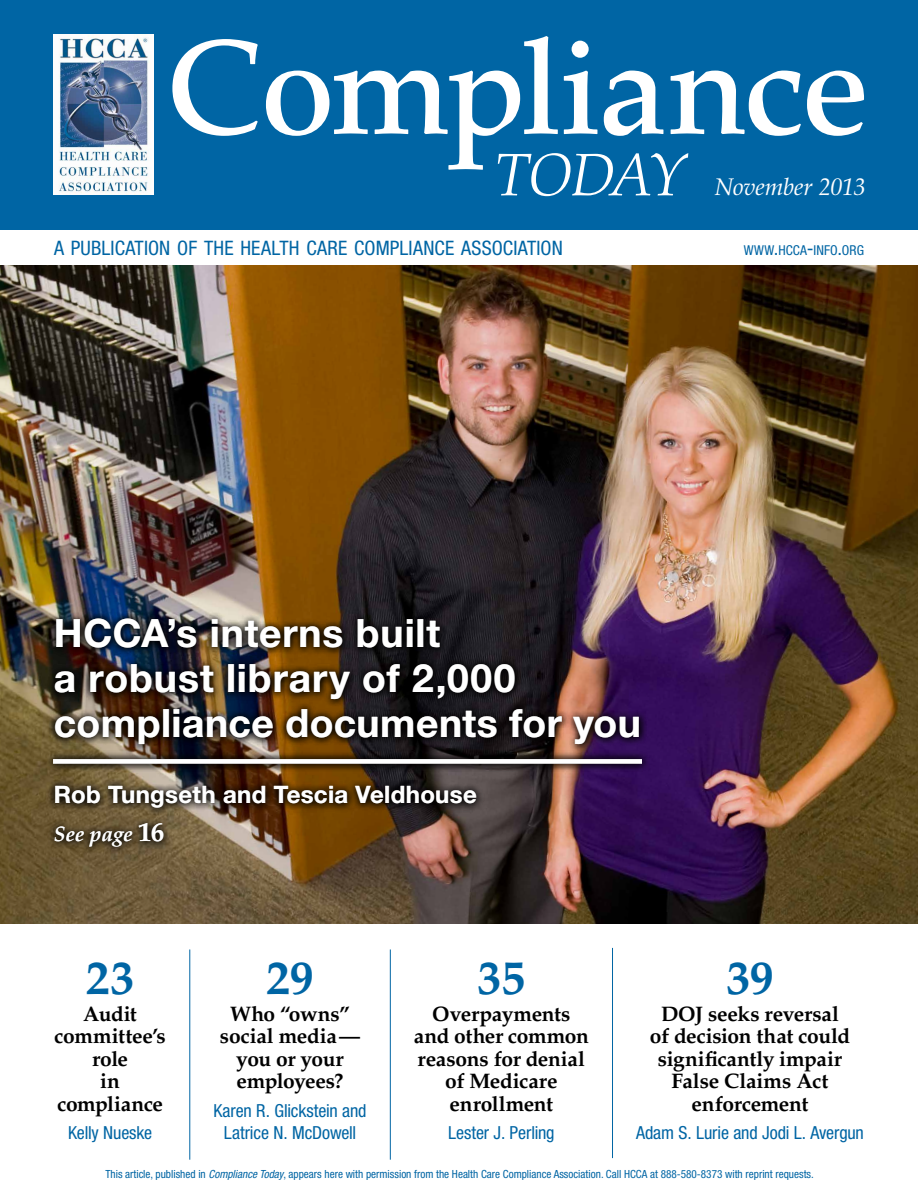
<style>
.page{position:relative;width:918px;height:1188px;background:#fff}
.page>*{position:absolute;margin:0;border:0;box-sizing:border-box;transform-origin:0 0}
.t1{font:500 133.5px "Palatino LT Std";letter-spacing:-.035em;color:#fff}
.t2{font:italic 300 59.85px "Palatino LT Std";letter-spacing:-.03em;color:#fff}
.t3{font:700 48px "Palatino LT Std";letter-spacing:-.005em;color:#0065a4}
.t4{font:700 39px/45px "Helvetica Neue LT Std";letter-spacing:.02em;color:#fff}
.t5{font:700 24px "Helvetica Neue LT Std";letter-spacing:.015em;color:#fff}
.t6{font:italic 24px "Palatino LT Std";letter-spacing:-.01em;color:#fff}
.t7{font:700 21px/22.5px "Palatino LT Std";letter-spacing:-.015em;color:#000;text-align:center}
.t8{font:italic 700 21px "Palatino LT Std";color:#fff}
.t9{font:condensed 19.95px "Helvetica Neue LT Std";letter-spacing:.01em;color:#0065a4}
.t10{font:condensed 18px/22.5px "Helvetica Neue LT Std";letter-spacing:-.005em;color:#0065a4;text-align:center}
.t11{font:condensed 13.65px "Helvetica Neue LT Std";letter-spacing:.005em;color:#0065a4}
.t12{font:condensed 11.25px "Helvetica Neue LT Std";color:#0065a4}
.s1{font-size:19.5px}
.s2{font-style:normal;font-size:27px}
.s3{font-style:italic}
</style>
<div class="page">
<div style="left:0;top:0;width:918px;height:230px;background:#0065a4"></div>
<hr style="left:189px;top:950px;width:1px;height:210px;background:#0065a4">
<hr style="left:390px;top:950px;width:1px;height:210px;background:#0065a4">
<hr style="left:612px;top:948px;width:1px;height:210px;background:#0065a4">
<img style="left:53px;top:35px;width:100px;height:160px">
<img style="left:0;top:266px;width:918px;height:657px">
<img style="left:47px;top:611px;width:600px;height:244px">
<img style="left:45px;top:751px;width:605px;height:21px">
<div style="left:53px;top:759px;width:589px;height:5px;background:#fff"></div>
<h1 class="t1" style="left:167px;top:10px;width:705px">Compliance</h1>
<h2 class="t2" style="left:494px;top:141px;width:193px">TODAY</h2>
<p class="t6" style="left:715px;top:173px;width:152px">November 2013</p>
<p class="t9" style="left:54px;top:236px;width:510px">A PUBLICATION OF THE HEALTH CARE COMPLIANCE ASSOCIATION</p>
<p class="t11" style="left:744px;top:242px;width:122px">WWW<span class="s1">.</span>HCCA<span class="s1">-</span>INFO<span class="s1">.</span>ORG</p>
<h3 class="t4" style="left:54px;top:610px;width:589px">HCCA’s interns built<br>a robust library of 2,000 compliance documents for you</h3>
<p class="t5" style="left:54px;top:780px;width:425px">Rob Tungseth and Tescia Veldhouse</p>
<p class="t8" style="left:54px;top:821px;width:112px">See page <span class="s2">16</span></p>
<h3 class="t3" style="left:86px;top:949px;width:50px">23</h3>
<p class="t7" style="left:54px;top:1002px;width:113px">Audit committee’s role<br>in compliance</p>
<p class="t10" style="left:68px;top:1121px;width:86px">Kelly Nueske</p>
<h3 class="t3" style="left:266px;top:949px;width:49px">29</h3>
<p class="t7" style="left:220px;top:1002px;width:142px">Who “owns” social media— you or your employees?</p>
<p class="t10" style="left:213px;top:1099px;width:155px">Karen R. Glickstein and<br>Latrice N. McDowell</p>
<h3 class="t3" style="left:478px;top:949px;width:49px">35</h3>
<p class="t7" style="left:414px;top:1002px;width:177px">Overpayments and other common reasons for denial of Medicare enrollment</p>
<p class="t10" style="left:448px;top:1121px;width:108px">Lester J. Perling</p>
<h3 class="t3" style="left:726px;top:949px;width:49px">39</h3>
<p class="t7" style="left:650px;top:1002px;width:202px">DOJ seeks reversal of decision that could significantly impair<br>False Claims Act enforcement</p>
<p class="t10" style="left:636px;top:1121px;width:229px">Adam S. Lurie and Jodi L. Avergun</p>
<p class="t12" style="left:105px;top:1167px;width:710px">This article, published in <span class="s3">Compliance Today</span>, appears here with permission from the Health Care Compliance Association. Call HCCA at 888-580-8373 with reprint requests.</p>
</div>
